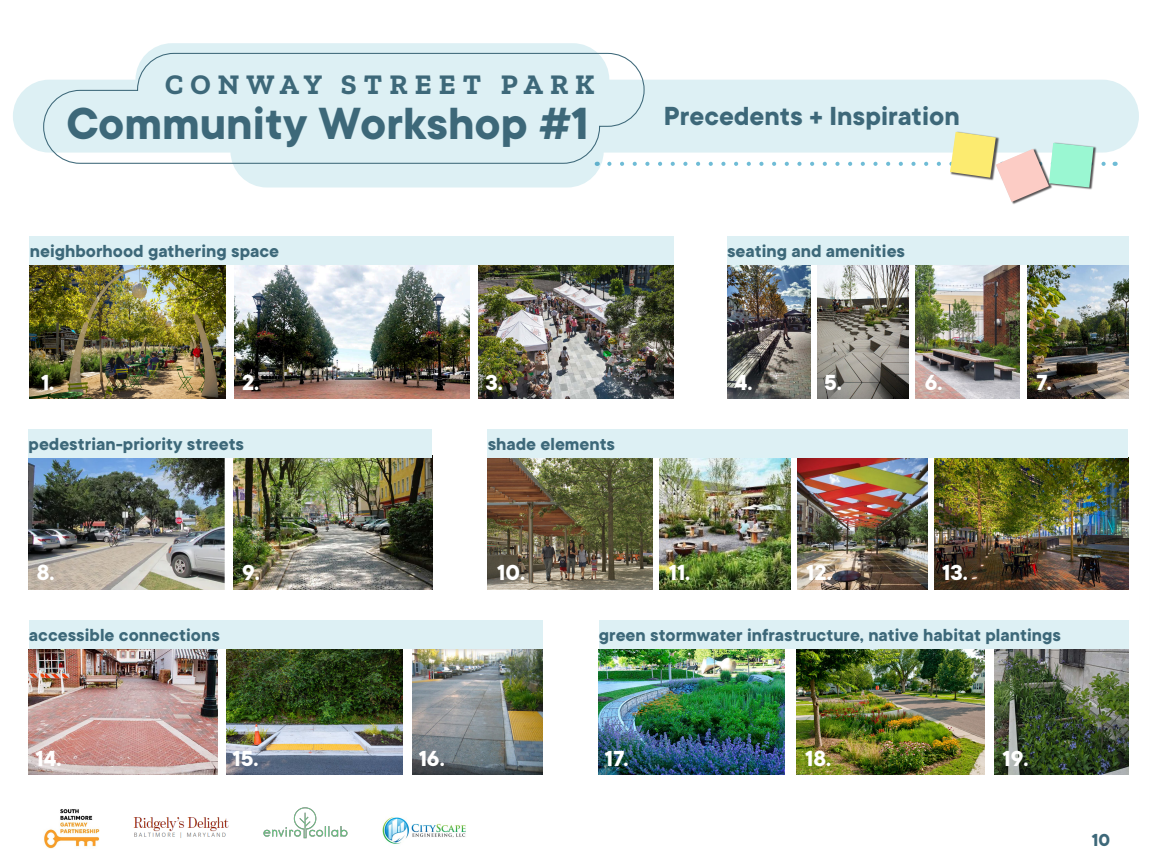
<style>
.page{position:relative;width:1152px;height:864px;background:#fff}
.page>*{position:absolute;margin:0;border:0;box-sizing:border-box;transform-origin:0 0}
.t1{font:700 49.56px "TT Commons";color:#3d6879}
.t2{font:700 28.8px "TT Commons";color:#3d6879}
.t3{font:700 28.48px "Zilla Slab";letter-spacing:.25em;color:#3d6879}
.t4{font:700 24px "TT Commons";color:#fff}
.t5{font:700 19.2px "TT Commons";color:#3d6879}
</style>
<div class="page">
<div style="left:136px;top:43px;width:473px;height:73px;background:#ddf0f4;border-radius:36px"></div>
<div style="left:230px;top:115px;width:374px;height:73px;background:#ddf0f4;border-radius:36px"></div>
<div style="left:13px;top:80px;width:1126px;height:73px;background:#ddf0f4;border-radius:36px"></div>
<svg style="left:43px;top:52px;width:602px;height:112px"></svg>
<img style="left:599px;top:649px;width:186px;height:126px">
<img style="left:488px;top:458px;width:165px;height:131px">
<img style="left:934px;top:458px;width:194px;height:131px">
<img style="left:29px;top:458px;width:195px;height:131px">
<img style="left:234px;top:458px;width:198px;height:131px">
<img style="left:30px;top:265px;width:196px;height:134px">
<img style="left:478px;top:265px;width:196px;height:134px">
<img style="left:29px;top:649px;width:188px;height:126px">
<img style="left:227px;top:649px;width:175px;height:126px">
<img style="left:413px;top:649px;width:130px;height:126px">
<img style="left:796px;top:649px;width:188px;height:126px">
<img style="left:995px;top:649px;width:134px;height:126px">
<img style="left:234px;top:265px;width:236px;height:134px">
<img style="left:915px;top:265px;width:105px;height:134px">
<img style="left:1028px;top:266px;width:100px;height:133px">
<img style="left:660px;top:458px;width:131px;height:131px">
<img style="left:798px;top:458px;width:129px;height:131px">
<img style="left:382px;top:817px;width:84px;height:27px">
<img style="left:133px;top:817px;width:96px;height:21px">
<img style="left:44px;top:809px;width:55px;height:39px">
<img style="left:263px;top:807px;width:85px;height:32px">
<div style="left:996px;top:148px;width:56px;height:57px;background:#231f20;opacity:.75"></div>
<svg style="left:609px;top:132px;width:499px;height:70px"></svg>
<div style="left:29px;top:429px;width:403px;height:29px;background:#ddf0f4"></div>
<div style="left:29px;top:620px;width:514px;height:28px;background:#ddf0f4"></div>
<div style="left:488px;top:429px;width:640px;height:29px;background:#ddf0f4"></div>
<div style="left:30px;top:236px;width:644px;height:29px;background:#ddf0f4"></div>
<div style="left:599px;top:620px;width:530px;height:28px;background:#ddf0f4"></div>
<img style="left:727px;top:265px;width:84px;height:134px">
<img style="left:818px;top:265px;width:90px;height:134px">
<div style="left:727px;top:236px;width:401px;height:29px;background:#ddf0f4"></div>
<p class="t3" style="left:165px;top:68px;width:431px">CONWAY STREET PARK</p>
<p class="t1" style="left:66px;top:97px;width:524px">Community Workshop #1</p>
<p class="t2" style="left:664px;top:100px;width:298px">Precedents + Inspiration</p>
<p class="t5" style="left:30px;top:241px;width:251px">neighborhood gathering space</p>
<p class="t5" style="left:727px;top:241px;width:179px">seating and amenities</p>
<p class="t4" style="left:41px;top:369px;width:15px">1.</p>
<p class="t4" style="left:242px;top:369px;width:19px">2.</p>
<p class="t4" style="left:486px;top:369px;width:19px">3.</p>
<p class="t4" style="left:735px;top:369px;width:19px">4.</p>
<p class="t4" style="left:824px;top:369px;width:19px">5.</p>
<p class="t4" style="left:925px;top:369px;width:19px">6.</p>
<p class="t4" style="left:1036px;top:369px;width:17px">7.</p>
<p class="t5" style="left:29px;top:433px;width:217px">pedestrian-priority streets</p>
<p class="t5" style="left:488px;top:433px;width:129px">shade elements</p>
<p class="t4" style="left:37px;top:560px;width:19px">8.</p>
<p class="t4" style="left:242px;top:560px;width:19px">9.</p>
<p class="t4" style="left:497px;top:560px;width:29px">10.</p>
<p class="t4" style="left:669px;top:560px;width:23px">11.</p>
<p class="t4" style="left:806px;top:560px;width:27px">12.</p>
<p class="t4" style="left:942px;top:560px;width:27px">13.</p>
<p class="t5" style="left:29px;top:624px;width:192px">accessible connections</p>
<p class="t5" style="left:599px;top:624px;width:464px">green stormwater infrastructure, native habitat plantings</p>
<p class="t4" style="left:36px;top:746px;width:27px">14.</p>
<p class="t4" style="left:233px;top:746px;width:28px">15.</p>
<p class="t4" style="left:419px;top:746px;width:28px">16.</p>
<p class="t4" style="left:605px;top:746px;width:25px">17.</p>
<p class="t4" style="left:805px;top:746px;width:28px">18.</p>
<p class="t4" style="left:1002px;top:746px;width:28px">19.</p>
<p class="t5" style="left:1092px;top:830px;width:20px">10</p>
</div>
